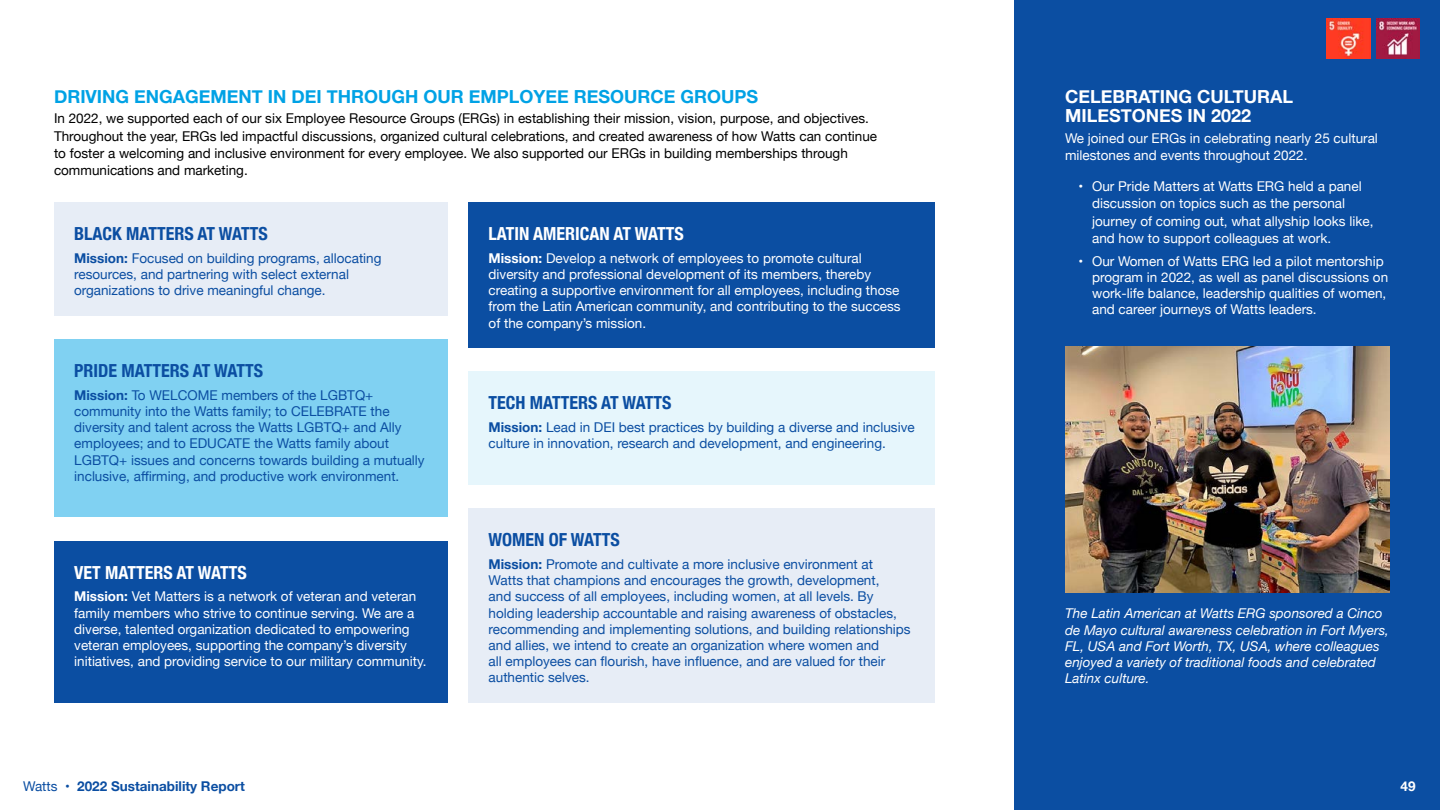
<style>
.page{position:relative;width:1440px;height:810px;background:#fff}
.page>*{position:absolute;margin:0;border:0;box-sizing:border-box;transform-origin:0 0}
.t1{font:700 condensed 18px "Helvetica Neue";color:#0b4ea2}
.t2{font:700 18px "Helvetica Neue";color:#00a2e5}
.t3{font:700 condensed 18px "Helvetica Neue";color:#fff}
.t4{font:700 18px/19.5px "Helvetica Neue";color:#fff}
.t5{font:13.5px/16.2px "Helvetica Neue";color:#0b4ea2}
.t6{font:13.5px/16.2px "Helvetica Neue";color:#fff}
.t7{font:13.5px/17.2px "Helvetica Neue";color:#000}
.t8{font:italic 13.5px/16.2px "Helvetica Neue";color:#fff}
.t9{font:700 13.5px "Helvetica Neue";color:#0b4ea2}
.t10{font:700 13.5px "Helvetica Neue";color:#fff}
.s1{font-weight:700}
.s2{font-weight:400}
</style>
<div class="page">
<div style="left:1014px;top:0;width:426px;height:810px;background:#0b4ea2"></div>
<div style="left:54px;top:202px;width:394px;height:113px;background:#e7edf6"></div>
<div style="left:468px;top:202px;width:467px;height:146px;background:#0b4ea2"></div>
<div style="left:54px;top:339px;width:394px;height:178px;background:#80d1f2"></div>
<div style="left:468px;top:372px;width:467px;height:113px;background:#e6f6fc"></div>
<div style="left:54px;top:541px;width:394px;height:162px;background:#0b4ea2"></div>
<div style="left:468px;top:509px;width:467px;height:194px;background:#e7edf6"></div>
<img style="left:1376px;top:18px;width:44px;height:40px">
<img style="left:1327px;top:18px;width:43px;height:40px">
<img style="left:1065px;top:347px;width:324px;height:245px">
<h1 class="t2" style="left:54px;top:82px;width:706px">DRIVING ENGAGEMENT IN DEI THROUGH OUR EMPLOYEE RESOURCE GROUPS</h1>
<p class="t7" style="left:54px;top:111px;width:825px">In 2022, we supported each of our six Employee Resource Groups (ERGs) in establishing their mission, vision, purpose, and objectives.<br>Throughout the year, ERGs led impactful discussions, organized cultural celebrations, and created awareness of how Watts can continue to foster a welcoming and inclusive environment for every employee. We also supported our ERGs in building memberships through communications and marketing.</p>
<h1 class="t1" style="left:74px;top:219px;width:195px">BLACK MATTERS AT WATTS</h1>
<p class="t5" style="left:74px;top:251px;width:309px"><span class="s1">Mission:</span> Focused on building programs, allocating resources, and partnering with select external organizations to drive meaningful change.</p>
<h1 class="t3" style="left:489px;top:219px;width:197px">LATIN AMERICAN AT WATTS</h1>
<p class="t6" style="left:489px;top:251px;width:414px"><span class="s1">Mission:</span> Develop a network of employees to promote cultural diversity and professional development of its members, thereby creating a supportive environment for all employees, including those from the Latin American community, and contributing to the success of the company’s mission.</p>
<h1 class="t1" style="left:74px;top:355px;width:190px">PRIDE MATTERS AT WATTS</h1>
<p class="t5" style="left:74px;top:388px;width:352px"><span class="s1">Mission:</span> To WELCOME members of the LGBTQ+ community into the Watts family; to CELEBRATE the diversity and talent across the Watts LGBTQ+ and Ally employees; and to EDUCATE the Watts family about LGBTQ+ issues and concerns towards building a mutually inclusive, affirming, and productive work environment.</p>
<h1 class="t1" style="left:489px;top:388px;width:184px">TECH MATTERS AT WATTS</h1>
<p class="t5" style="left:489px;top:420px;width:428px"><span class="s1">Mission:</span> Lead in DEI best practices by building a diverse and inclusive culture in innovation, research and development, and engineering.</p>
<h1 class="t3" style="left:74px;top:557px;width:174px">VET MATTERS AT WATTS</h1>
<p class="t6" style="left:74px;top:589px;width:354px"><span class="s1">Mission:</span> Vet Matters is a network of veteran and veteran family members who strive to continue serving. We are a diverse, talented organization dedicated to empowering veteran employees, supporting the company’s diversity initiatives, and providing service to our military community.</p>
<p class="t9" style="left:23px;top:776px;width:223px"><span class="s2">Watts •</span> 2022 Sustainability Report</p>
<h1 class="t1" style="left:489px;top:525px;width:133px">WOMEN OF WATTS</h1>
<p class="t5" style="left:489px;top:557px;width:424px"><span class="s1">Mission:</span> Promote and cultivate a more inclusive environment at Watts that champions and encourages the growth, development,<br>and success of all employees, including women, at all levels. By holding leadership accountable and raising awareness of obstacles, recommending and implementing solutions, and building relationships and allies, we intend to create an organization where women and<br>all employees can flourish, have influence, and are valued for their authentic selves.</p>
<h1 class="t4" style="left:1065px;top:87px;width:230px">CELEBRATING CULTURAL<br>MILESTONES IN 2022</h1>
<p class="t6" style="left:1065px;top:130px;width:314px;line-height:17.2px">We joined our ERGs in celebrating nearly 25 cultural milestones and events throughout 2022.</p>
<p class="t6" style="left:1092px;top:178px;width:283px;line-height:17.2px;text-indent:-14px">• Our Pride Matters at Watts ERG held a panel discussion on topics such as the personal journey of coming out, what allyship looks like, and how to support colleagues at work.</p>
<p class="t6" style="left:1092px;top:254px;width:298px;text-indent:-14px">• Our Women of Watts ERG led a pilot mentorship program in 2022, as well as panel discussions on work-life balance, leadership qualities of women, and career journeys of Watts leaders.</p>
<p class="t8" style="left:1065px;top:606px;width:325px">The Latin American at Watts ERG sponsored a Cinco de Mayo cultural awareness celebration in Fort Myers, FL, USA and Fort Worth, TX, USA, where colleagues enjoyed a variety of traditional foods and celebrated Latinx culture.</p>
<p class="t10" style="left:1401px;top:776px;width:17px">49</p>
</div>
